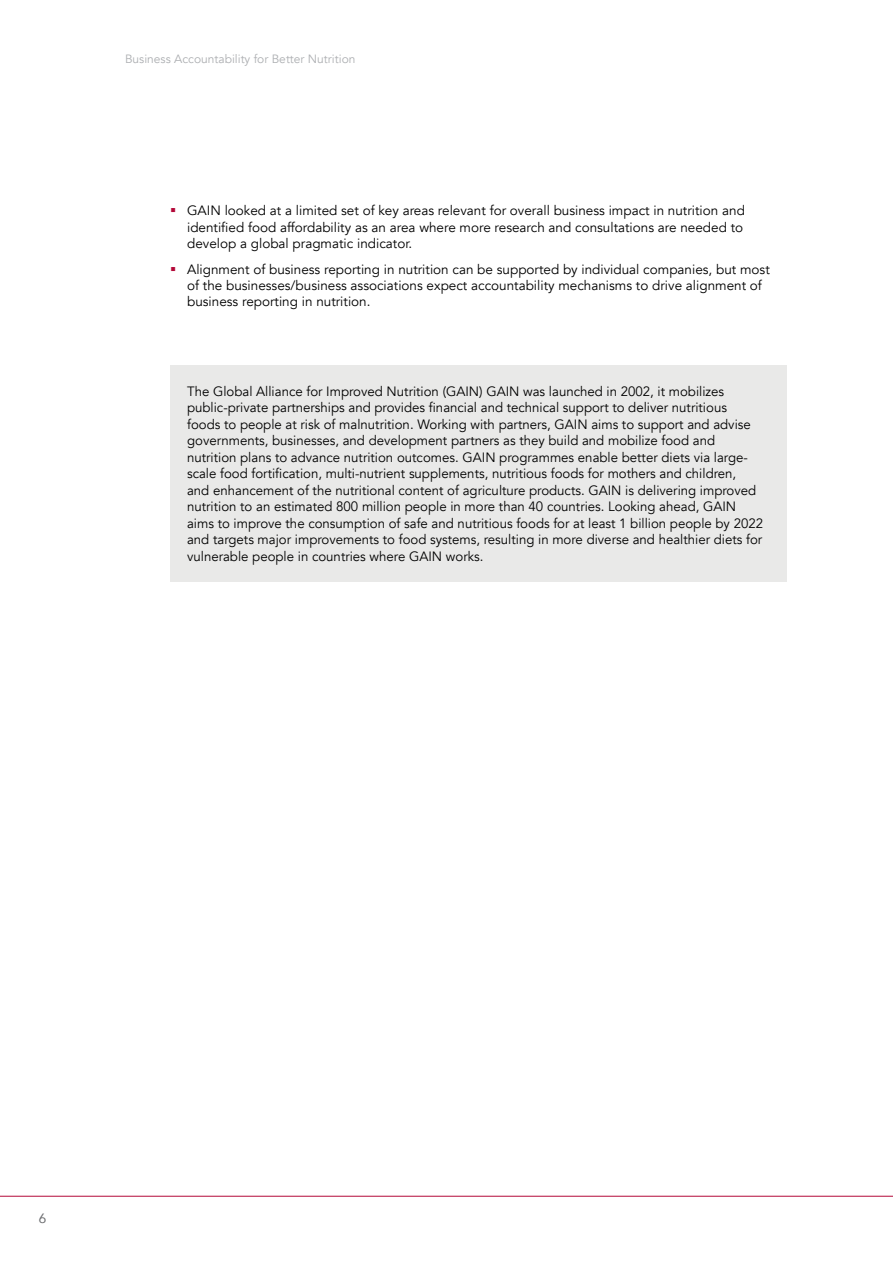
<style>
.page{position:relative;width:893px;height:1263px;background:#fff}
.page>*{position:absolute;margin:0;border:0;box-sizing:border-box;transform-origin:0 0}
.t1{font:13.5px/16.5px "Avenir";color:#000}
.t2{font:13.5px "Avenir";color:#6d6e71}
.t3{font:12px "Avenir";color:#adafb2}
</style>
<div class="page">
<hr style="left:0;top:1196px;width:893px;height:1px;background:#b30838">
<div style="left:170px;top:365px;width:617px;height:217px;background:#e9e9e8"></div>
<p class="t3" style="left:125px;top:51px;width:232px">Business Accountability for Better Nutrition</p>
<p class="t1" style="left:187px;top:203px;width:559px">GAIN looked at a limited set of key areas relevant for overall business impact in nutrition and identified food affordability as an area where more research and consultations are needed to develop a global pragmatic indicator.</p>
<p class="t1" style="left:187px;top:261px;width:584px">Alignment of business reporting in nutrition can be supported by individual companies, but most of the businesses/business associations expect accountability mechanisms to drive alignment of business reporting in nutrition.</p>
<p class="t1" style="left:187px;top:383px;width:577px">The Global Alliance for Improved Nutrition (GAIN) GAIN was launched in 2002, it mobilizes public-private partnerships and provides financial and technical support to deliver nutritious foods to people at risk of malnutrition. Working with partners, GAIN aims to support and advise governments, businesses, and development partners as they build and mobilize food and nutrition plans to advance nutrition outcomes. GAIN programmes enable better diets via large&shy;scale food fortification, multi-nutrient supplements, nutritious foods for mothers and children,<br>and enhancement of the nutritional content of agriculture products. GAIN is delivering improved nutrition to an estimated 800 million people in more than 40 countries. Looking ahead, GAIN aims to improve the consumption of safe and nutritious foods for at least 1 billion people by 2022 and targets major improvements to food systems, resulting in more diverse and healthier diets for vulnerable people in countries where GAIN works.</p>
<p class="t2" style="left:39px;top:1207px;width:9px">6</p>
</div>
